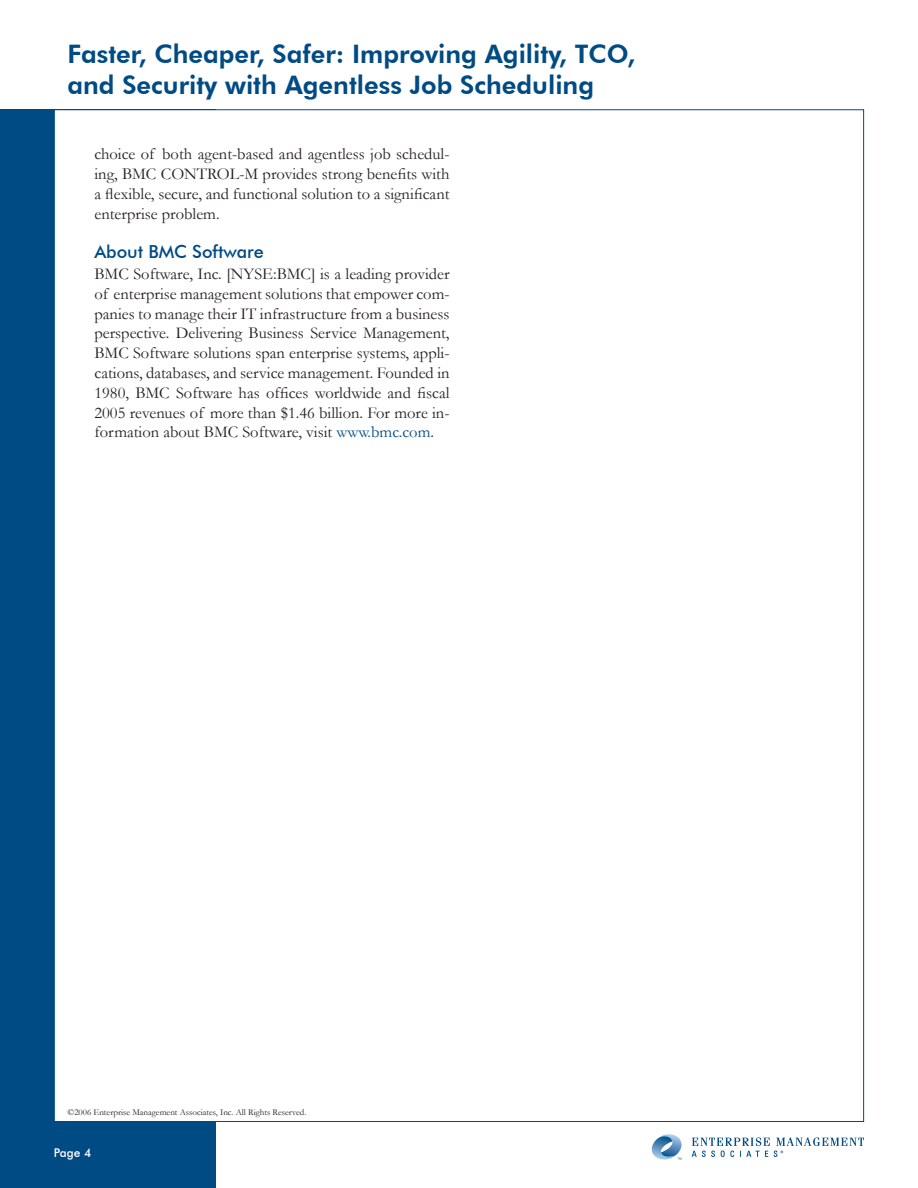
<style>
.page{position:relative;width:918px;height:1188px;background:#fff}
.page>*{position:absolute;margin:0;border:0;box-sizing:border-box;transform-origin:0 0}
.t1{font:800 25.5px/30.6px "Futura BT";color:#004b84}
.Copy_Header{font:500 18px "Futura BT";letter-spacing:-.005em;color:#004b84}
.body_copy{font:16.5px/19.8px "Garamond";color:#231f20;text-align:justify}
.t2{font:500 12px "Futura BT";color:#fff}
.t3{font:9px "Garamond";color:#231f20}
.s1{color:#004b84}
</style>
<div class="page">
<div style="left:0;top:109px;width:216px;height:1079px;background:#004b84"></div>
<div style="left:54px;top:110px;width:810px;height:1011px;background:#fff"></div>
<svg style="left:652px;top:1134px;width:30px;height:26px"></svg>
<svg style="left:692px;top:1137px;width:172px;height:20px"></svg>
<h1 class="t1" style="left:68px;top:39px;width:569px">Faster, Cheaper, Safer: Improving Agility, TCO, and Security with Agentless Job Scheduling</h1>
<p class="body_copy" style="left:94px;top:144px;width:357px">choice of both agent-based and agentless job schedul&shy;ing, BMC CONTROL-M provides strong benefits with a flexible, secure, and functional solution to a significant enterprise problem.</p>
<p class="Copy_Header" style="left:94px;top:241px;width:171px">About BMC Software</p>
<p class="body_copy" style="left:94px;top:263px;width:357px">BMC Software, Inc. [NYSE:BMC] is a leading provider of enterprise management solutions that empower com&shy;panies to manage their IT infrastructure from a business perspective. Delivering Business Service Management, BMC Software solutions span enterprise systems, appli&shy;cations, databases, and service management. Founded in 1980, BMC Software has offices worldwide and fiscal 2005 revenues of more than $1.46 billion. For more in&shy;formation about BMC Software, visit <span class="s1">www.bmc.com</span>.</p>
<p class="t3" style="left:68px;top:1106px;width:240px">©2006 Enterprise Management Associates, Inc. All Rights Reserved.</p>
<p class="t2" style="left:54px;top:1145px;width:28px">Page</p>
</div>
